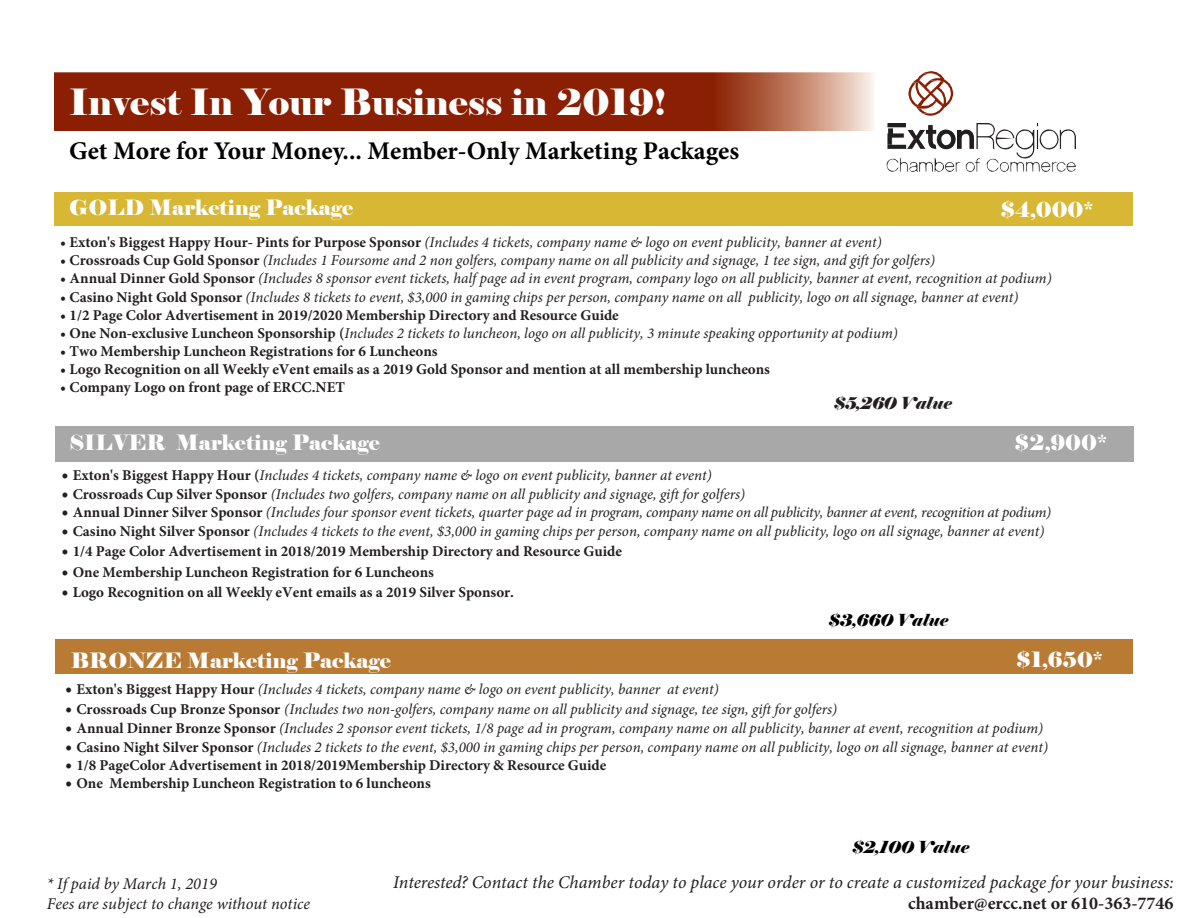
<style>
.page{position:relative;width:1188px;height:918px;background:#fff}
.page>*{position:absolute;margin:0;border:0;box-sizing:border-box;transform-origin:0 0}
.t1{font:36px "Elephant";color:#fff}
.t2{font:700 25.5px "Minion Pro";color:#000}
.t3{font:21px "Elephant";color:#fff}
.t4{font:italic 18px/21.6px "Minion Pro";color:#231f20;text-align:right}
.t5{font:italic 16.5px/19.8px "Minion Pro";color:#231f20}
.t6{font:italic 16.5px "Elephant";color:#000}
.t7{font:italic 16.5px "Elephant";color:#231f20}
.t8{font:italic 15px "Minion Pro";color:#231f20}
.t9{font:700 15px "Minion Pro";color:#231f20}
.t10{font:italic 15px "Minion Pro";letter-spacing:-.02em;color:#231f20}
.s1{font-weight:700;font-style:normal}
.s2{font-weight:700;font-style:normal;font-size:18px}
.s3{font-size:18px}
</style>
<div class="page">
<img style="left:713px;top:72px;width:161px;height:59px">
<div style="left:54px;top:72px;width:659px;height:61px;background:#8a1f03"></div>
<div style="left:54px;top:132px;width:824px;height:7px;background:#fff"></div>
<img style="left:886px;top:124px;width:189px;height:48px">
<svg style="left:888px;top:128px;width:5px;height:6px"></svg>
<svg style="left:908px;top:71px;width:45px;height:45px"></svg>
<div style="left:55px;top:639px;width:1078px;height:35px;background:#b97b33"></div>
<div style="left:55px;top:192px;width:1078px;height:33px;background:#d7b734"></div>
<div style="left:55px;top:426px;width:1078px;height:36px;background:#a8a8a8"></div>
<p class="t1" style="left:69px;top:79px;width:598px">Invest In Your Business in 2019!</p>
<p class="t2" style="left:69px;top:133px;width:671px">Get More for Your Money... Member-Only Marketing Packages</p>
<p class="t3" style="left:69px;top:194px;width:286px">GOLD Marketing Package</p>
<p class="t3" style="left:1000px;top:196px;width:95px">$4,000*</p>
<p class="t8" style="left:60px;top:232px;width:823px"><span class="s1">• Exton's Biggest Happy Hour- Pints for Purpose Sponsor</span> (Includes 4 tickets, company name &amp; logo on event publicity, banner at event)</p>
<p class="t8" style="left:60px;top:250px;width:877px"><span class="s1">• Crossroads Cup Gold Sponsor</span> (Includes 1 Foursome and 2 non golfers, company name on all publicity and signage, 1 tee sign, and gift for golfers)</p>
<p class="t8" style="left:60px;top:268px;width:993px"><span class="s1">• Annual Dinner Gold Sponsor</span> (Includes 8 sponsor event tickets, half page ad in event program, company logo on all publicity, banner at event, recognition at podium)</p>
<p class="t8" style="left:60px;top:287px;width:960px"><span class="s1">• Casino Night Gold Sponsor</span> (Includes 8 tickets to event, $3,000 in gaming chips per person, company name on all publicity, logo on all signage, banner at event)</p>
<p class="t9" style="left:60px;top:305px;width:560px">• 1/2 Page Color Advertisement in 2019/2020 Membership Directory and Resource Guide</p>
<p class="t8" style="left:60px;top:323px;width:839px"><span class="s1">• One Non-exclusive Luncheon Sponsorship (</span>Includes 2 tickets to luncheon, logo on all publicity, 3 minute speaking opportunity at podium)</p>
<p class="t9" style="left:60px;top:341px;width:379px">• Two Membership Luncheon Registrations for 6 Luncheons</p>
<p class="t9" style="left:60px;top:359px;width:711px">• Logo Recognition on all Weekly eVent emails as a 2019 Gold Sponsor and mention at all membership luncheons</p>
<p class="t9" style="left:60px;top:377px;width:286px">• Company Logo on front page of ERCC.NET</p>
<p class="t7" style="left:834px;top:393px;width:119px">$5,260 Value</p>
<p class="t3" style="left:69px;top:429px;width:312px">SILVER Marketing Package</p>
<p class="t3" style="left:1014px;top:429px;width:94px">$2,900*</p>
<p class="t8" style="left:62px;top:465px;width:652px"><span class="s2">•</span> <span class="s1">Exton's Biggest Happy Hour (</span>Includes 4 tickets, company name &amp; logo on event publicity, banner at event)</p>
<p class="t8" style="left:62px;top:483px;width:685px"><span class="s2">•</span> <span class="s1">Crossroads Cup Silver Sponsor</span> (Includes two golfers, company name on all publicity and signage, gift for golfers)</p>
<p class="t10" style="left:62px;top:502px;width:991px"><span class="s2">•</span> <span class="s1">Annual Dinner Silver Sponsor</span> (Includes four sponsor event tickets, quarter page ad in program, company name on all publicity, banner at event, recognition at podium)</p>
<p class="t8" style="left:62px;top:521px;width:984px"><span class="s2">•</span> <span class="s1">Casino Night Silver Sponsor</span> (Includes 4 tickets to the event, $3,000 in gaming chips per person, company name on all publicity, logo on all signage, banner at event)</p>
<p class="t9" style="left:62px;top:541px;width:562px"><span class="s3">•</span> 1/4 Page Color Advertisement in 2018/2019 Membership Directory and Resource Guide</p>
<p class="t9" style="left:62px;top:561px;width:374px"><span class="s3">•</span> One Membership Luncheon Registration for 6 Luncheons</p>
<p class="t9" style="left:62px;top:582px;width:454px"><span class="s3">•</span> Logo Recognition on all Weekly eVent emails as a 2019 Silver Sponsor.</p>
<h3 class="t3" style="left:71px;top:647px;width:322px">BRONZE Marketing Package</h3>
<p class="t6" style="left:829px;top:610px;width:121px">$3,660 Value</p>
<p class="t3" style="left:1016px;top:646px;width:88px">$1,650*</p>
<p class="t8" style="left:65px;top:679px;width:655px"><span class="s2">•</span> <span class="s1">Exton's Biggest Happy Hour</span> (Includes 4 tickets, company name &amp; logo on event publicity, banner at event)</p>
<p class="t8" style="left:65px;top:699px;width:774px"><span class="s2">•</span> <span class="s1">Crossroads Cup Bronze Sponsor</span> (Includes two non-golfers, company name on all publicity and signage, tee sign, gift for golfers)</p>
<p class="t8" style="left:65px;top:718px;width:980px"><span class="s2">•</span> <span class="s1">Annual Dinner Bronze Sponsor</span> (Includes 2 sponsor event tickets, 1/8 page ad in program, company name on all publicity, banner at event, recognition at podium)</p>
<p class="t8" style="left:65px;top:737px;width:984px"><span class="s2">•</span> <span class="s1">Casino Night Silver Sponsor</span> (Includes 2 tickets to the event, $3,000 in gaming chips per person, company name on all publicity, logo on all signage, banner at event)</p>
<p class="t9" style="left:65px;top:754px;width:543px"><span class="s3">•</span> 1/8 PageColor Advertisement in 2018/2019Membership Directory &amp; Resource Guide</p>
<p class="t9" style="left:65px;top:773px;width:367px"><span class="s3">•</span> One Membership Luncheon Registration to 6 luncheons</p>
<p class="t5" style="left:47px;top:874px;width:265px">* If paid by March 1, 2019<br>Fees are subject to change without notice</p>
<p class="t6" style="left:852px;top:837px;width:118px">$2,100 Value</p>
<p class="t4" style="left:393px;top:871px;width:782px">Interested? Contact the Chamber today to place your order or to create a customized package for your business: <span class="s1">chamber@ercc.net or 610-363-7746</span></p>
</div>
